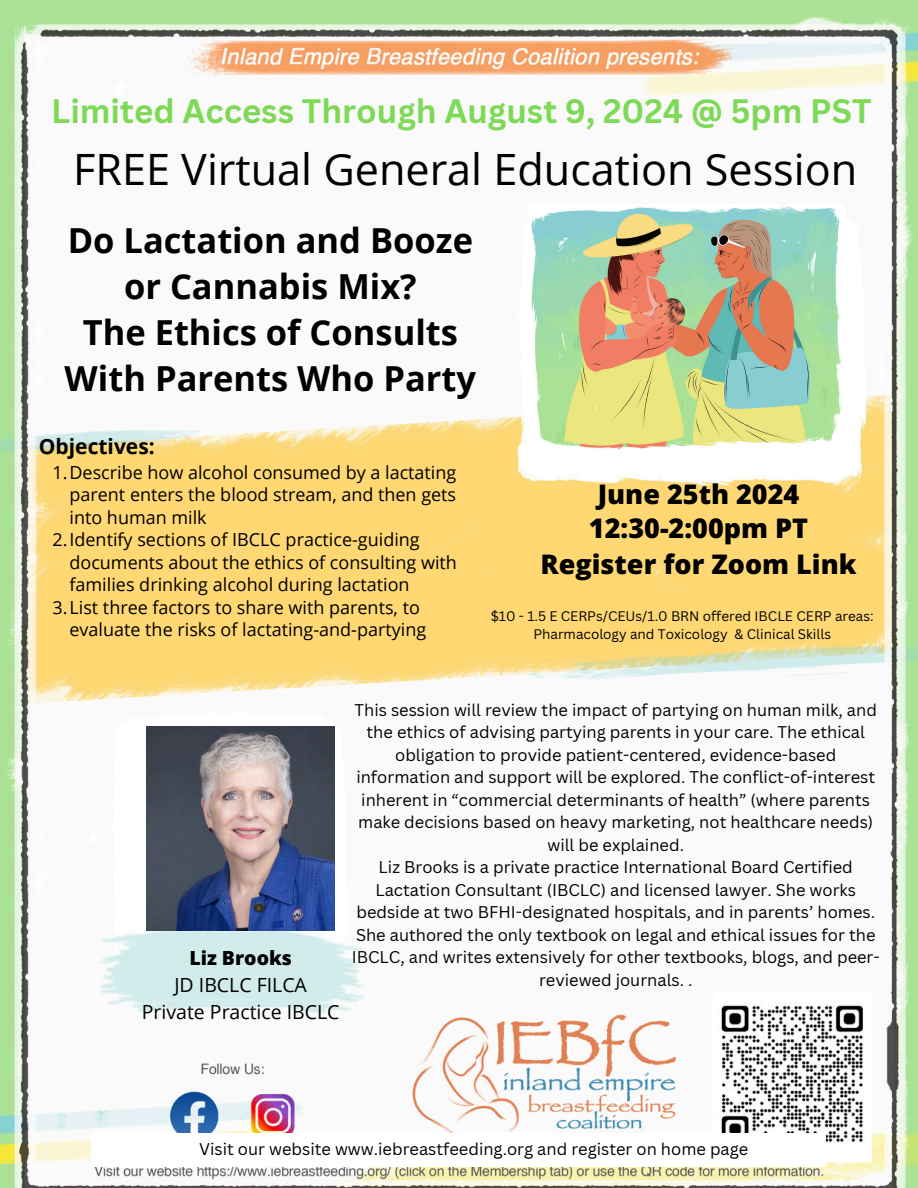
<style>
.page{position:relative;width:918px;height:1188px;background:#fff}
.page>*{position:absolute;margin:0;border:0;box-sizing:border-box;transform-origin:0 0}
.t1{font:43.2px "Open Sans";color:#000}
.t2{font:700 34.5px/46.2px "Open Sans";color:#000;text-align:center}
.t3{font:700 33px "Canva Sans";color:#7ed957}
.t4{font:800 27px/35.4px "Open Sans";color:#000;text-align:center}
.t5{font:700 21px "Open Sans";color:#000}
.t6{font:19.5px/27px "Open Sans";color:#000;text-align:center}
.t7{font:18px/22.5px "Open Sans";color:#000}
.t8{font:16.5px/22.5px "Canva Sans";color:#000;text-align:center}
.t9{font:13.5px/18px "Canva Sans";color:#000;text-align:center}
.s1{font-weight:800}
</style>
<div class="page">
<img style="left:0;top:0;width:918px;height:1188px">
<img style="left:530px;top:205px;width:314px;height:245px">
<div style="left:92px;top:1133px;width:734px;height:33px;background:#fff"></div>
<img style="left:147px;top:727px;width:188px;height:203px">
<h6 class="t3" style="left:51px;top:88px;width:822px">Limited Access Through August 9, 2024 @ 5pm PST</h6>
<p class="t1" style="left:73px;top:139px;width:786px">FREE Virtual General Education Session</p>
<h2 class="t2" style="left:65px;top:217px;width:413px">Do Lactation and Booze or Cannabis Mix?<br>The Ethics of Consults<br>With Parents Who Party</h2>
<h4 class="t5" style="left:39px;top:432px;width:117px">Objectives:</h4>
<p class="t7" style="left:70px;top:461px;width:388px;text-align:justify;text-indent:-17px">1.Describe how alcohol consumed by a lactating parent enters the blood stream, and then gets into human milk</p>
<p class="t7" style="left:70px;top:528px;width:389px;text-indent:-17px">2.Identify sections of IBCLC practice-guiding documents about the ethics of consulting with families drinking alcohol during lactation</p>
<p class="t7" style="left:70px;top:596px;width:358px;text-indent:-17px">3.List three factors to share with parents, to evaluate the risks of lactating-and-partying</p>
<h3 class="t4" style="left:541px;top:475px;width:317px">June 25th 2024<br>12:30-2:00pm PT<br>Register for Zoom Link</h3>
<p class="t9" style="left:491px;top:607px;width:384px">$10 - 1.5 E CERPs/CEUs/1.0 BRN offered IBCLE CERP areas:<br>Pharmacology and Toxicology &amp; Clinical Skills</p>
<p class="t6" style="left:142px;top:944px;width:199px"><span class="s1">Liz Brooks<br></span>JD IBCLC FILCA<br>Private Practice IBCLC</p>
<h6 class="t8" style="left:352px;top:698px;width:529px">This session will review the impact of partying on human milk, and the ethics of advising partying parents in your care. The ethical obligation to provide patient-centered, evidence-based information and support will be explored. The conflict-of-interest inherent in “commercial determinants of health” (where parents make decisions based on heavy marketing, not healthcare needs) will be explained.<br>Liz Brooks is a private practice International Board Certified Lactation Consultant (IBCLC) and licensed lawyer. She works bedside at two BFHI-designated hospitals, and in parents’ homes.<br>She authored the only textbook on legal and ethical issues for the IBCLC, and writes extensively for other textbooks, blogs, and peer&shy;reviewed journals. .</h6>
<h5 class="t8" style="left:199px;top:1138px;width:551px">Visit our website www.iebreastfeeding.org and register on home page</h5>
</div>
